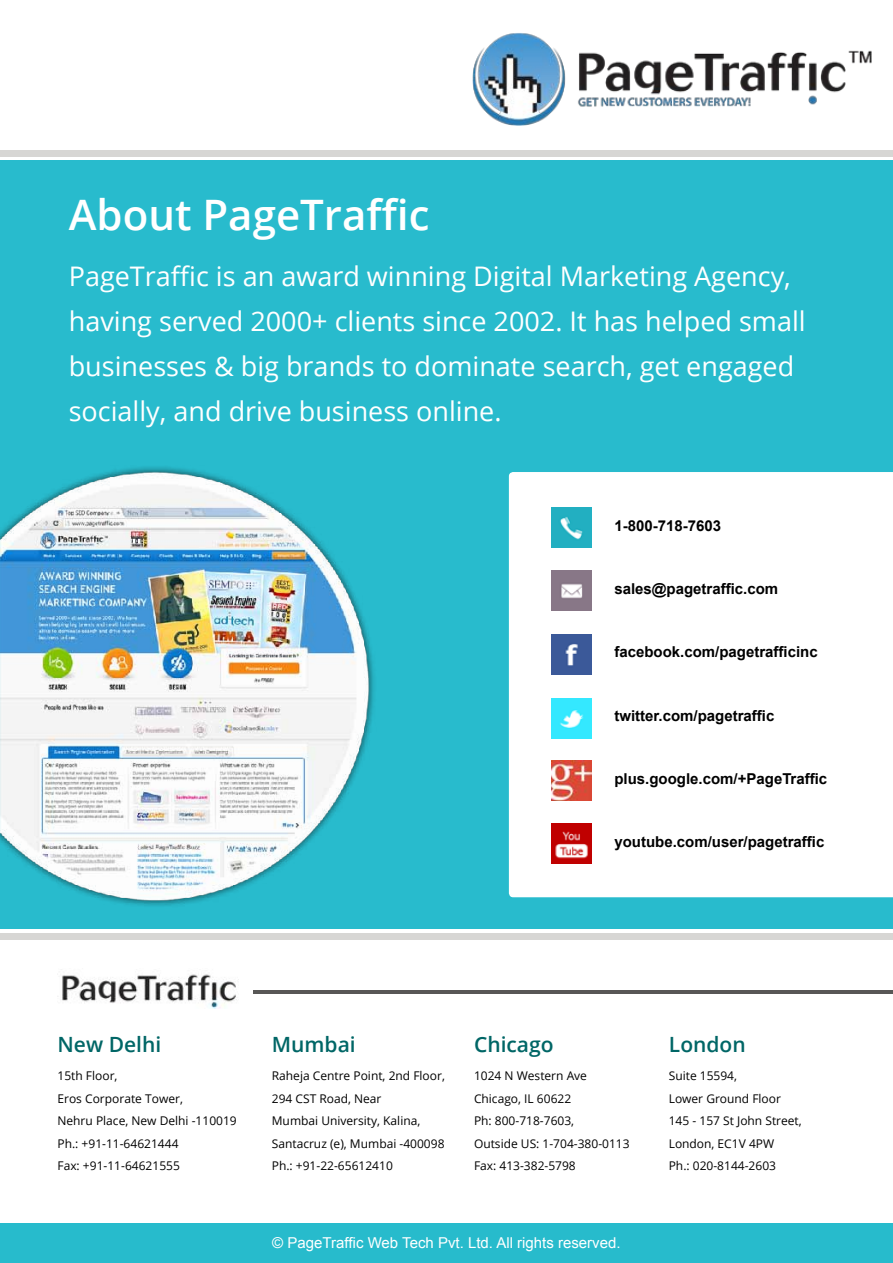
<style>
.page{position:relative;width:893px;height:1263px;background:#fff}
.page>*{position:absolute;margin:0;border:0;box-sizing:border-box;transform-origin:0 0}
.t1{font:600 42px "Open Sans";color:#fff}
.t2{font:27px/45px "Open Sans";color:#fff}
.t3{font:600 21px "Open Sans";color:#066}
.t4{font:700 15px "Arial";color:#000}
.t5{font:15px "Arial";color:#fff}
.t6{font:12px/22.5px "Open Sans";color:#000}
</style>
<div class="page">
<div style="left:0;top:1223px;width:893px;height:39px;background:#27bbcc"></div>
<img style="left:472px;top:33px;width:400px;height:92px">
<div style="left:0;top:150px;width:892px;height:6px;background:#d7d6d4"></div>
<div style="left:0;top:933px;width:892px;height:6px;background:#d7d6d4"></div>
<hr style="left:253px;top:990px;width:639px;height:4px;background:#585756">
<div style="left:0;top:160px;width:893px;height:769px;background:#28bbcd"></div>
<img style="left:62px;top:974px;width:177px;height:35px">
<div style="left:509px;top:472px;width:384px;height:425px;background:#fff"></div>
<img style="left:551px;top:507px;width:40px;height:40px">
<img style="left:552px;top:570px;width:40px;height:40px">
<img style="left:552px;top:635px;width:40px;height:40px">
<img style="left:552px;top:698px;width:40px;height:40px">
<img style="left:552px;top:760px;width:40px;height:40px">
<img style="left:552px;top:823px;width:40px;height:40px">
<img style="left:0;top:467px;width:374px;height:439px">
<h1 class="t1" style="left:69px;top:186px;width:362px">About PageTraffic</h1>
<h2 class="t2" style="left:69px;top:253px;width:738px">PageTraffic is an award winning Digital Marketing Agency, having served 2000+ clients since 2002. It has helped small businesses &amp; big brands to dominate search, get engaged socially, and drive business online.</h2>
<p class="t4" style="left:614px;top:516px;width:108px">1-800-718-7603</p>
<p class="t4" style="left:614px;top:578px;width:165px">sales@pagetraffic.com</p>
<p class="t4" style="left:614px;top:642px;width:205px">facebook.com/pagetrafficinc</p>
<p class="t4" style="left:614px;top:706px;width:162px">twitter.com/pagetraffic</p>
<p class="t4" style="left:614px;top:769px;width:214px">plus.google.com/+PageTraffic</p>
<p class="t4" style="left:614px;top:831px;width:212px">youtube.com/user/pagetraffic</p>
<h3 class="t3" style="left:58px;top:1029px;width:105px">New Delhi</h3>
<h3 class="t3" style="left:272px;top:1029px;width:85px">Mumbai</h3>
<h3 class="t3" style="left:669px;top:1030px;width:78px">London</h3>
<h3 class="t3" style="left:474px;top:1030px;width:81px">Chicago</h3>
<p class="t6" style="left:474px;top:1064px;width:157px">1024 N Western Ave<br>Chicago, IL 60622<br>Ph: 800-718-7603,<br>Outside US: 1-704-380-0113<br>Fax: 413-382-5798</p>
<p class="t6" style="left:669px;top:1064px;width:135px">Suite 15594,<br>Lower Ground Floor<br>145 - 157 St John Street,<br>London, EC1V 4PW<br>Ph.: 020-8144-2603</p>
<p class="t6" style="left:58px;top:1064px;width:181px">15th Floor,<br>Eros Corporate Tower,<br>Nehru Place, New Delhi -110019<br>Ph.: +91-11-64621444<br>Fax: +91-11-64621555</p>
<p class="t6" style="left:272px;top:1064px;width:175px">Raheja Centre Point, 2nd Floor,<br>294 CST Road, Near<br>Mumbai University, Kalina,<br>Santacruz (e), Mumbai -400098<br>Ph.: +91-22-65612410</p>
<p class="t5" style="left:272px;top:1232px;width:350px">© PageTraffic Web Tech Pvt. Ltd. All rights reserved.</p>
</div>
